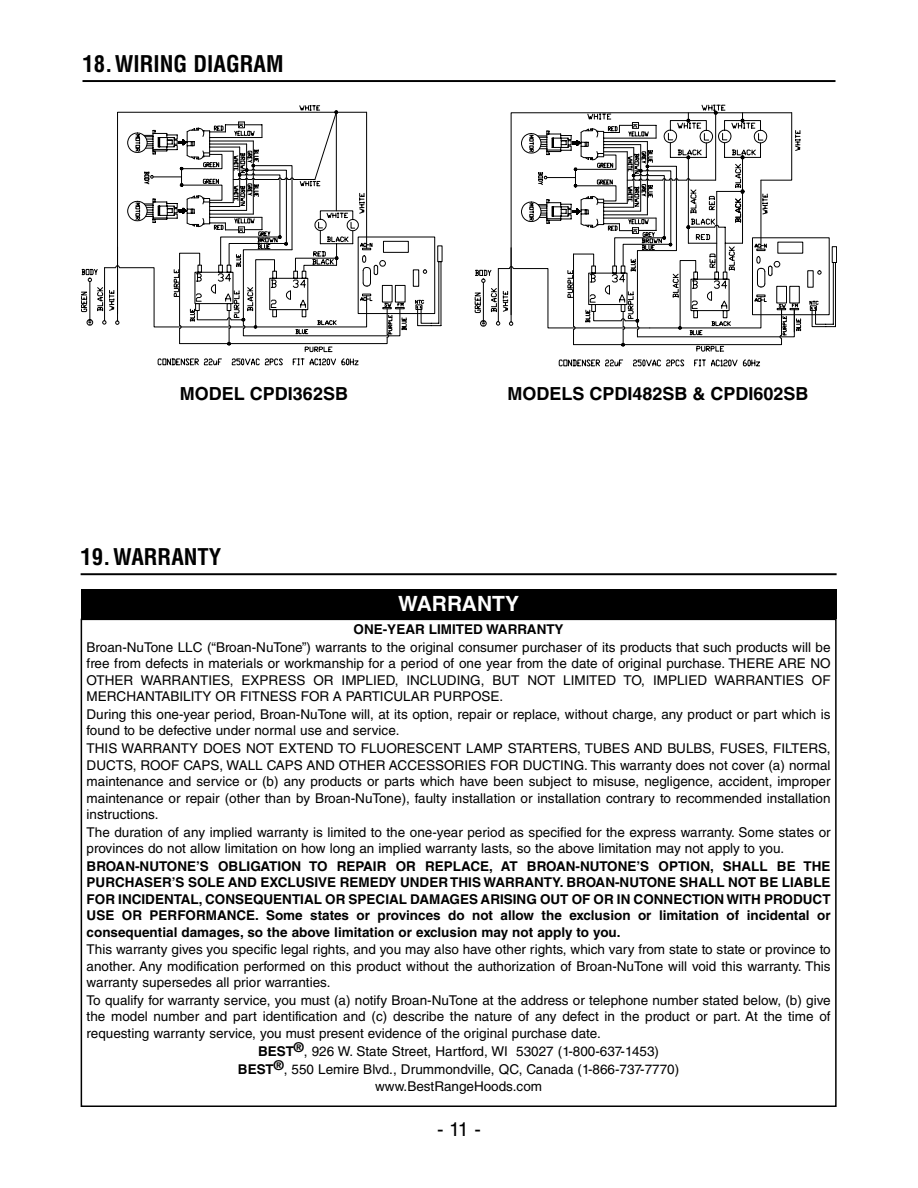
<style>
.page{position:relative;width:918px;height:1188px;background:#fff}
.page>*{position:absolute;margin:0;border:0;box-sizing:border-box;transform-origin:0 0}
.t1{font:700 condensed 22.5px "Helvetica LT Std";color:#000}
.t2{font:700 21px "Helvetica LT Std";color:#fff}
.t3{font:19.5px "Helvetica LT Std";color:#000}
.t4{font:700 18px "Helvetica LT Std";color:#000}
.t5{font:13.5px/16.8px "Helvetica LT Std";color:#000}
.t6{font:700 13.5px/16.5px "Helvetica LT Std";color:#000;text-align:justify}
.s1{font-weight:700}
</style>
<div class="page">
<div style="left:81px;top:590px;width:756px;height:29px;background:#000"></div>
<hr style="left:81px;top:573px;width:756px;height:2px;background:#000">
<div style="left:81px;top:619px;width:756px;height:488px;border:2px solid #000"></div>
<hr style="left:82px;top:80px;width:754px;height:2px;background:#000">
<svg style="left:86px;top:105px;width:357px;height:260px"></svg>
<svg style="left:830px;top:246px;width:7px;height:82px"></svg>
<svg style="left:558px;top:105px;width:202px;height:261px"></svg>
<svg style="left:475px;top:109px;width:355px;height:243px"></svg>
<h1 class="t1" style="left:82px;top:49px;width:203px">18. WIRING DIAGRAM</h1>
<h3 class="t4" style="left:180px;top:382px;width:170px">MODEL CPDI362SB</h3>
<h3 class="t4" style="left:508px;top:382px;width:303px">MODELS CPDI482SB &amp; CPDI602SB</h3>
<h1 class="t1" style="left:81px;top:543px;width:142px">19. WARRANTY</h1>
<h2 class="t2" style="left:398px;top:591px;width:122px">WARRANTY</h2>
<p class="t6" style="left:354px;top:621px;width:212px">ONE-YEAR LIMITED WARRANTY</p>
<p class="t5" style="left:87px;top:639px;width:746px">Broan-NuTone LLC (“Broan-NuTone”) warrants to the original consumer purchaser of its products that such products will be free from defects in materials or workmanship for a period of one year from the date of original purchase. THERE ARE NO OTHER WARRANTIES, EXPRESS OR IMPLIED, INCLUDING, BUT NOT LIMITED TO, IMPLIED WARRANTIES OF MERCHANTABILITY OR FITNESS FOR A PARTICULAR PURPOSE.<br>During this one-year period, Broan-NuTone will, at its option, repair or replace, without charge, any product or part which is found to be defective under normal use and service.<br>THIS WARRANTY DOES NOT EXTEND TO FLUORESCENT LAMP STARTERS, TUBES AND BULBS, FUSES, FILTERS, DUCTS, ROOF CAPS, WALL CAPS AND OTHER ACCESSORIES FOR DUCTING. This warranty does not cover (a) normal maintenance and service or (b) any products or parts which have been subject to misuse, negligence, accident, improper maintenance or repair (other than by Broan-NuTone), faulty installation or installation contrary to recommended installation instructions.<br>The duration of any implied warranty is limited to the one-year period as specified for the express warranty. Some states or provinces do not allow limitation on how long an implied warranty lasts, so the above limitation may not apply to you.</p>
<p class="t6" style="left:87px;top:857px;width:746px">BROAN-NUTONE’S OBLIGATION TO REPAIR OR REPLACE, AT BROAN-NUTONE’S OPTION, SHALL BE THE PURCHASER’S SOLE AND EXCLUSIVE REMEDY UNDER THIS WARRANTY. BROAN-NUTONE SHALL NOT BE LIABLE FOR INCIDENTAL, CONSEQUENTIAL OR SPECIAL DAMAGES ARISING OUT OF OR IN CONNECTION WITH PRODUCT USE OR PERFORMANCE. Some states or provinces do not allow the exclusion or limitation of incidental or consequential damages, so the above limitation or exclusion may not apply to you.</p>
<p class="t5" style="left:87px;top:941px;width:746px">This warranty gives you specific legal rights, and you may also have other rights, which vary from state to state or province to another. Any modification performed on this product without the authorization of Broan-NuTone will void this warranty. This warranty supersedes all prior warranties.<br>To qualify for warranty service, you must (a) notify Broan-NuTone at the address or telephone number stated below, (b) give the model number and part identification and (c) describe the nature of any defect in the product or part. At the time of requesting warranty service, you must present evidence of the original purchase date.</p>
<p class="t5" style="left:238px;top:1042px;width:443px;line-height:18.3px;text-align:center"><span class="s1">BEST</span><sup>®</sup>, 926 W. State Street, Hartford, WI 53027 (1-800-637-1453)<br><span class="s1">BEST</span><sup>®</sup>, 550 Lemire Blvd., Drummondville, QC, Canada (1-866-737-7770)</p>
<p class="t5" style="left:375px;top:1078px;width:168px">www.BestRangeHoods.com</p>
<h3 class="t3" style="left:437px;top:1118px;width:45px">- 11 -</h3>
</div>
